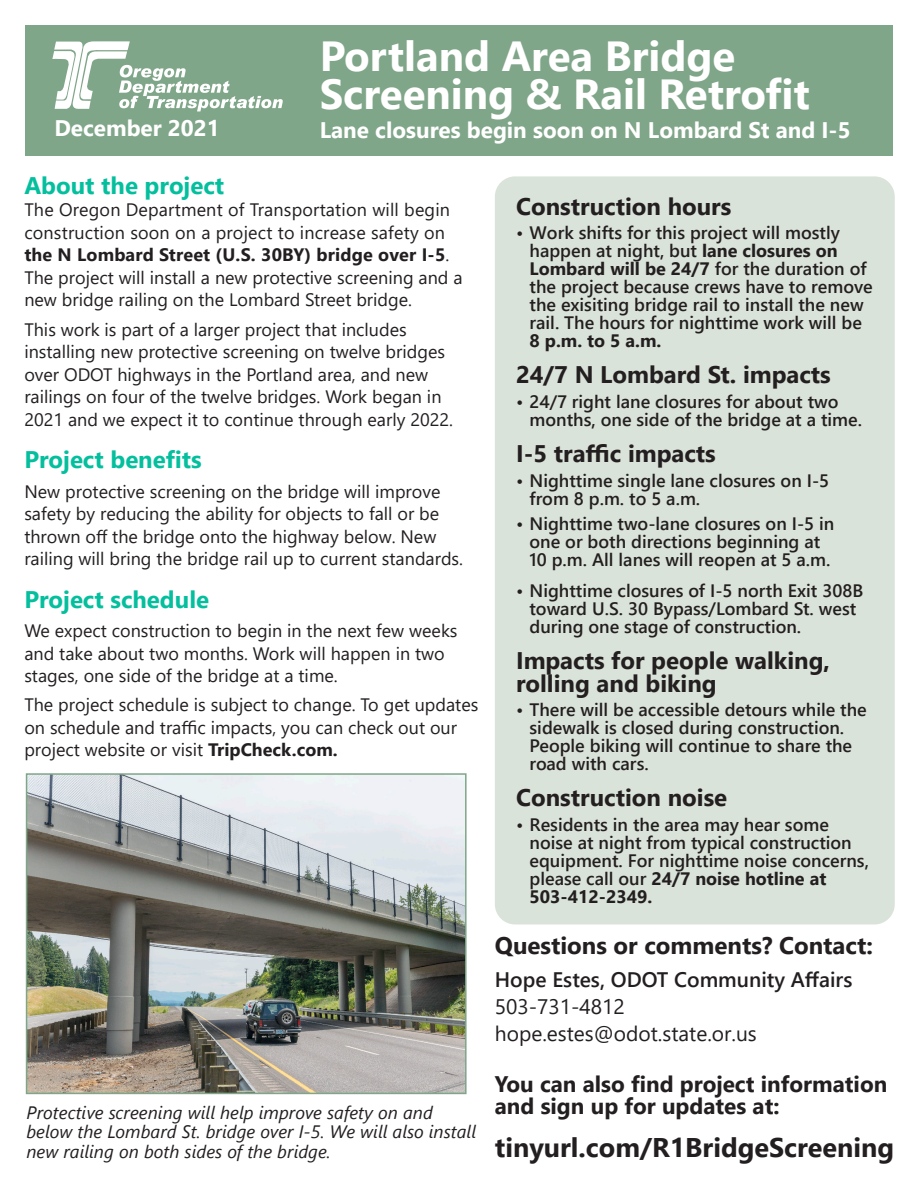
<style>
.page{position:relative;width:918px;height:1188px;background:#fff}
.page>*{position:absolute;margin:0;border:0;box-sizing:border-box;transform-origin:0 0}
.t1{font:700 42px/37.5px "Segoe UI";color:#fff}
.Bold_Heading{font:700 27px "Segoe UI";color:#231f20}
.Bold_Heading-2{font:700 24px/22.5px "Segoe UI";color:#231f20}
.sub{font:700 24px "Segoe UI";color:#04bf9d}
.body{font:700 24px "Segoe UI";color:#04bf9d}
.Bold_Heading-3{font:700 22.5px/22.5px "Segoe UI";color:#231f20}
.t2{font:700 22.5px "Segoe UI";color:#fff}
.Bold_Heading-4{font:21px "Segoe UI";color:#231f20}
.Bold_Heading-5{font:600 21px "Segoe UI";color:#231f20}
.t3{font:600 18px/18px "Segoe UI";color:#231f20}
.body-2{font:18px/22.5px "Segoe UI";color:#231f20}
.sub-2{font:18px/22.5px "Segoe UI";color:#231f20}
.body-3{font:italic 18px/19.5px "Segoe UI";letter-spacing:.005em;color:#231f20}
.s1{font-weight:700}
</style>
<div class="page">
<div style="left:495px;top:176px;width:400px;height:748px;background:#dae3d9;border-radius:20px"></div>
<div style="left:25px;top:25px;width:868px;height:131px;background:#80a689"></div>
<svg style="left:52px;top:41px;width:231px;height:70px"></svg>
<img style="left:29px;top:776px;width:435px;height:315px">
<div style="left:26px;top:773px;width:441px;height:321px;border:2px solid #7ea689"></div>
<p class="t1" style="left:320px;top:34px;width:492px">Portland Area Bridge<br>Screening &amp; Rail Retrofit</p>
<p class="t2" style="left:320px;top:109px;width:533px">Lane closures begin soon on N Lombard St and I-5</p>
<p class="t2" style="left:54px;top:107px;width:167px">December 2021</p>
<p class="sub" style="left:24px;top:163px;width:201px">About the project</p>
<p class="body-2" style="left:24px;top:197px;width:440px">The Oregon Department of Transportation will begin construction soon on a project to increase safety on <span class="s1">the N Lombard Street (U.S. 30BY) bridge over I-5</span>.<br>The project will install a new protective screening and a new bridge railing on the Lombard Street bridge.</p>
<p class="body-2" style="left:24px;top:316px;width:430px">This work is part of a larger project that includes installing new protective screening on twelve bridges over ODOT highways in the Portland area, and new railings on four of the twelve bridges. Work began in 2021 and we expect it to continue through early 2022.</p>
<p class="sub" style="left:24px;top:437px;width:179px">Project benefits</p>
<p class="body-2" style="left:24px;top:478px;width:440px">New protective screening on the bridge will improve safety by reducing the ability for objects to fall or be thrown off the bridge onto the highway below. New railing will bring the bridge rail up to current standards.</p>
<p class="body" style="left:24px;top:577px;width:186px">Project schedule</p>
<p class="sub-2" style="left:24px;top:618px;width:435px">We expect construction to begin in the next few weeks and take about two months. Work will happen in two stages, one side of the bridge at a time.</p>
<p class="sub-2" style="left:24px;top:692px;width:456px">The project schedule is subject to change. To get updates on schedule and traffic impacts, you can check out our project website or visit <span class="s1">TripCheck.com.</span></p>
<p class="Bold_Heading-2" style="left:516px;top:193px;width:217px">Construction hours</p>
<p class="t3" style="left:530px;top:223px;width:345px;text-indent:-13px">• Work shifts for this project will mostly happen at night, but <span class="s1">lane closures on Lombard will be 24/7</span> for the duration of the project because crews have to remove the exisiting bridge rail to install the new rail. The hours for nighttime work will be <span class="s1">8 p.m. to 5 a.m.</span></p>
<p class="Bold_Heading-2" style="left:516px;top:362px;width:316px">24/7 N Lombard St. impacts</p>
<p class="t3" style="left:530px;top:391px;width:334px;text-indent:-14px">• 24/7 right lane closures for about two months, one side of the bridge at a time.</p>
<p class="Bold_Heading-2" style="left:516px;top:441px;width:201px">I-5 traffic impacts</p>
<p class="t3" style="left:530px;top:470px;width:301px;text-indent:-14px">• Nighttime single lane closures on I-5 from 8 p.m. to 5 a.m.</p>
<p class="t3" style="left:516px;top:513px;width:320px;text-align:center">• Nighttime two-lane closures on I-5 in one or both directions beginning at<br>10 p.m. All lanes will reopen at 5 a.m.</p>
<p class="t3" style="left:530px;top:580px;width:335px;text-indent:-14px">• Nighttime closures of I-5 north Exit 308B toward U.S. 30 Bypass/Lombard St. west during one stage of construction.</p>
<p class="Bold_Heading-2" style="left:516px;top:648px;width:316px">Impacts for people walking, rolling and biking</p>
<p class="t3" style="left:530px;top:700px;width:339px;text-indent:-14px">• There will be accessible detours while the sidewalk is closed during construction.<br>People biking will continue to share the road with cars.</p>
<p class="Bold_Heading-2" style="left:516px;top:785px;width:213px">Construction noise</p>
<p class="t3" style="left:530px;top:814px;width:341px;text-indent:-14px">• Residents in the area may hear some noise at night from typical construction equipment. For nighttime noise concerns, please call our <span class="s1">24/7 noise hotline at 503-412-2349.</span></p>
<p class="Bold_Heading-2" style="left:495px;top:932px;width:380px">Questions or comments? Contact:</p>
<p class="Bold_Heading-5" style="left:495px;top:960px;width:359px">Hope Estes, ODOT Community Affairs</p>
<p class="Bold_Heading-4" style="left:495px;top:987px;width:131px">503-731-4812</p>
<p class="Bold_Heading-4" style="left:495px;top:1014px;width:264px">hope.estes@odot.state.or.us</p>
<p class="body-3" style="left:26px;top:1100px;width:451px">Protective screening will help improve safety on and below the Lombard St. bridge over I-5. We will also install new railing on both sides of the bridge.</p>
<p class="Bold_Heading-3" style="left:495px;top:1071px;width:394px">You can also find project information and sign up for updates at:</p>
<p class="Bold_Heading" style="left:495px;top:1122px;width:401px">tinyurl.com/R1BridgeScreening</p>
</div>
